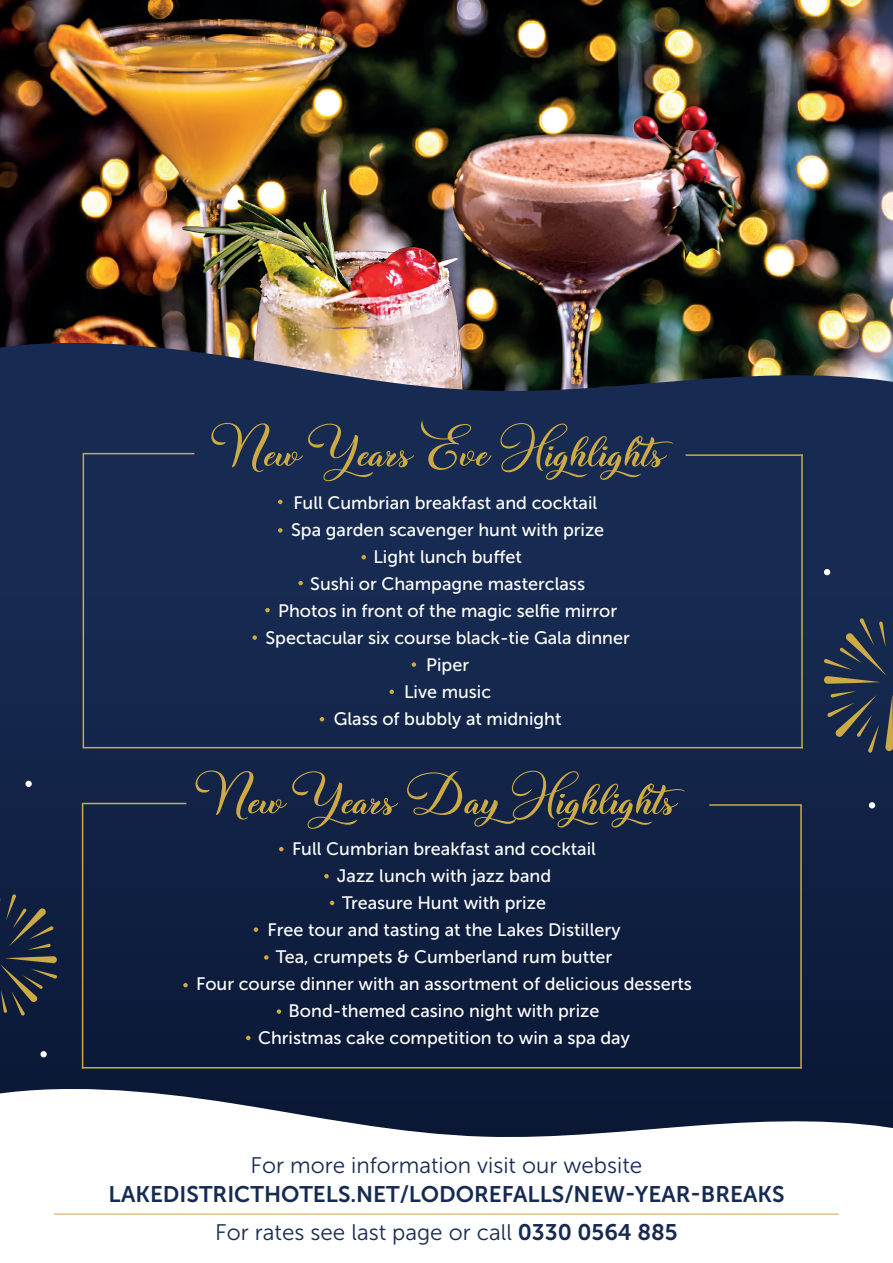
<style>
.page{position:relative;width:893px;height:1263px;background:#172b52}
.page>*{position:absolute;margin:0;border:0;box-sizing:border-box;transform-origin:0 0}
.t1{font:60px "Christmas Wish Calligraphy";color:#cdaa43;scale:1.07 1}
.t2{font:22.5px "Museo Sans 300";color:#172b52}
.t3{font:22.5px "Museo Sans 700";color:#172b52}
.t4{font:18px/27px "Museo Sans 500";color:#fff;text-align:center}
.s1{font-family:"Museo Sans 700"}
</style>
<div class="page">
<img style="left:0;top:0;width:893px;height:336px">
<div style="left:0;top:598px;width:893px;height:625px;background:#112144"></div>
<img style="left:0;top:336px;width:893px;height:55px">
<hr style="left:83px;top:453px;width:111px;height:1px;background:#cdaa43">
<hr style="left:686px;top:454px;width:117px;height:2px;background:#cdaa43">
<hr style="left:84px;top:747px;width:719px;height:1px;background:#cdaa43">
<hr style="left:83px;top:453px;width:1px;height:295px;background:#cdaa43">
<hr style="left:801px;top:455px;width:2px;height:293px;background:#cdaa43">
<svg style="left:278px;top:500px;width:4px;height:4px"></svg>
<svg style="left:278px;top:528px;width:4px;height:5px"></svg>
<svg style="left:362px;top:555px;width:4px;height:4px"></svg>
<svg style="left:298px;top:581px;width:5px;height:4px"></svg>
<svg style="left:265px;top:608px;width:5px;height:4px"></svg>
<svg style="left:252px;top:635px;width:5px;height:5px"></svg>
<div style="left:40px;top:1051px;width:7px;height:6px;background:#fff;border-radius:50%"></div>
<svg style="left:26px;top:781px;width:6px;height:6px"></svg>
<svg style="left:892px;top:616px;width:1px;height:34px"></svg>
<svg style="left:885px;top:694px;width:8px;height:57px"></svg>
<svg style="left:824px;top:618px;width:62px;height:66px"></svg>
<svg style="left:827px;top:691px;width:52px;height:62px"></svg>
<img style="left:835px;top:695px;width:19px;height:37px">
<svg style="left:0;top:956px;width:57px;height:60px"></svg>
<svg style="left:0;top:894px;width:54px;height:56px"></svg>
<img style="left:39px;top:920px;width:7px;height:26px">
<svg style="left:824px;top:569px;width:6px;height:6px"></svg>
<svg style="left:869px;top:802px;width:6px;height:6px"></svg>
<hr style="left:83px;top:803px;width:103px;height:1px;background:#cdaa43">
<hr style="left:82px;top:1067px;width:720px;height:1px;background:#cdaa43">
<hr style="left:709px;top:804px;width:93px;height:2px;background:#cdaa43">
<hr style="left:800px;top:805px;width:2px;height:263px;background:#cdaa43">
<hr style="left:82px;top:803px;width:1px;height:265px;background:#cdaa43">
<svg style="left:279px;top:847px;width:5px;height:4px"></svg>
<svg style="left:330px;top:901px;width:4px;height:4px"></svg>
<svg style="left:254px;top:927px;width:4px;height:5px"></svg>
<svg style="left:324px;top:874px;width:5px;height:4px"></svg>
<svg style="left:264px;top:955px;width:5px;height:5px"></svg>
<svg style="left:183px;top:983px;width:5px;height:4px"></svg>
<svg style="left:277px;top:1009px;width:4px;height:5px"></svg>
<svg style="left:246px;top:1036px;width:4px;height:4px"></svg>
<svg style="left:0;top:1082px;width:893px;height:55px;fill:#0b1837"></svg>
<div style="left:0;top:1137px;width:893px;height:125px;background:#fff"></div>
<hr style="left:54px;top:1214px;width:785px;height:1px;background:#cdaa43">
<svg style="left:412px;top:662px;width:4px;height:5px"></svg>
<svg style="left:389px;top:689px;width:5px;height:5px"></svg>
<svg style="left:320px;top:717px;width:4px;height:4px"></svg>
<h1 class="t1" style="left:226px;top:410px;width:411px">New Years Eve Highlights</h1>
<p class="t4" style="left:265px;top:489px;width:366px">Full Cumbrian breakfast and cocktail<br>Spa garden scavenger hunt with prize<br>Light lunch buffet<br>Sushi or Champagne masterclass<br>Photos in front of the magic selfie mirror<br>Spectacular six course black-tie Gala dinner<br>Piper<br>Live music<br>Glass of bubbly at midnight</p>
<h1 class="t1" style="left:210px;top:758px;width:437px">New Years Day Highlights</h1>
<p class="t4" style="left:196px;top:835px;width:497px">Full Cumbrian breakfast and cocktail<br>Jazz lunch with jazz band<br>Treasure Hunt with prize<br>Free tour and tasting at the Lakes Distillery<br>Tea, crumpets &amp; Cumberland rum butter<br>Four course dinner with an assortment of delicious desserts Bond-themed casino night with prize<br>Christmas cake competition to win a spa day</p>
<p class="t2" style="left:251px;top:1153px;width:393px">For more information visit our website</p>
<p class="t3" style="left:108px;top:1181px;width:678px">LAKEDISTRICTHOTELS.NET/LODOREFALLS/NEW-YEAR-BREAKS</p>
<p class="t2" style="left:215px;top:1220px;width:464px">For rates see last page or call <span class="s1">0330 0564 885</span></p>
</div>
